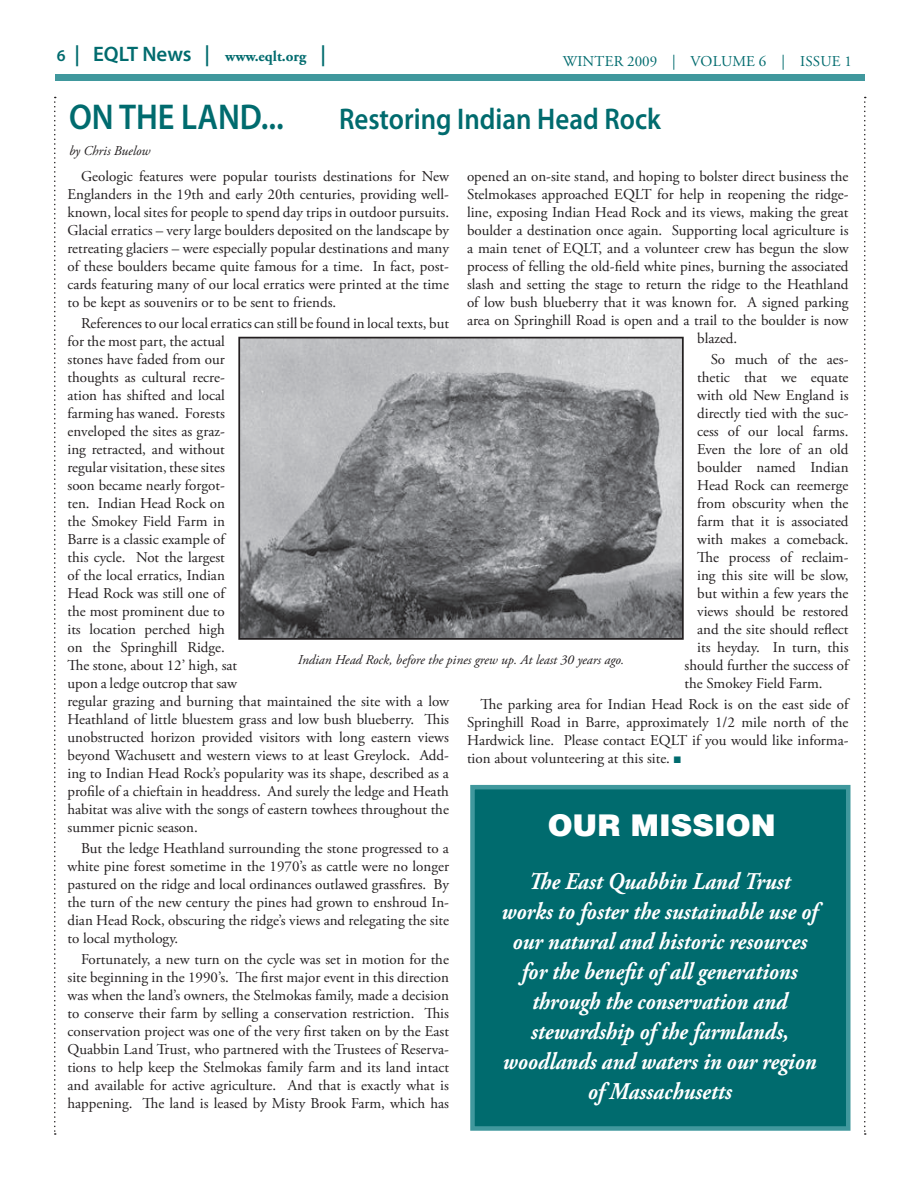
<style>
.page{position:relative;width:918px;height:1188px;background:#fff}
.page>*{position:absolute;margin:0;border:0;box-sizing:border-box;transform-origin:0 0}
.t1{font:600 36px "Myriad Pro";color:#006b6e;scale:.9 1}
.t2{font:600 30px "Myriad Pro";color:#006b6e;scale:.9 1}
.t3{font:900 30px "Helvetica";color:#fff}
.t4{font:italic 700 24px/30px "Adobe Garamond Pro";color:#fff;text-align:center;scale:.9 1}
.t5{font:15px/18px "Adobe Garamond Pro";color:#231f20;text-align:justify}
.t6{font:15px "Adobe Garamond Pro";letter-spacing:.005em;color:#006b6e}
.t7{font:700 15px "Adobe Garamond Pro";color:#006b6e}
.t8{font:italic 13.5px "Adobe Garamond Pro";color:#231f20}
.s1{font-family:"Myriad Pro";font-weight:600;font-size:16.5px}
.s2{font-family:"Myriad Pro";font-weight:600;font-size:21px}
.s3{color:#006b6e}
</style>
<div class="page">
<div style="left:55px;top:74px;width:810px;height:7px;background:#40989d"></div>
<svg style="left:54px;top:97px;width:2px;height:1038px"></svg>
<svg style="left:864px;top:97px;width:2px;height:1038px"></svg>
<div style="left:470px;top:785px;width:380px;height:346px;background:#006b6e;border:4px solid #40989d"></div>
<img style="left:241px;top:340px;width:440px;height:297px">
<div style="left:238px;top:337px;width:446px;height:303px;border:2px solid #231f20"></div>
<p class="t7" style="left:57px;top:48px;width:271px"><span class="s1">6</span> <span class="s2">| EQLT News |</span> www.eqlt.org <span class="s2">|</span></p>
<p class="t6" style="left:563px;top:52px;width:25px">Winter</p>
<p class="t6" style="left:627px;top:52px;width:226px">2009 | Volume 6 | Issue 1</p>
<h1 class="t1" style="left:69px;top:94px;width:240px">ON THE LAND...</h1>
<h2 class="t2" style="left:339px;top:100px;width:359px">Restoring Indian Head Rock</h2>
<p class="t8" style="left:69px;top:142px;width:83px">by Chris Buelow</p>
<p class="t5" style="left:68px;top:168px;width:383px;text-indent:14px">Geologic features were popular tourists destinations for New Englanders in the 19th and early 20th centuries, providing well&shy;known, local sites for people to spend day trips in outdoor pursuits.<br>Glacial erratics – very large boulders deposited on the landscape by retreating glaciers – were especially popular destinations and many of these boulders became quite famous for a time. In fact, post&shy;cards featuring many of our local erratics were printed at the time to be kept as souvenirs or to be sent to friends.</p>
<p class="t5" style="left:68px;top:315px;width:383px;text-align:left;text-indent:14px">References to our local erratics can still be found in local texts, but for the most part, the actual<br>stones have faded from our<br>thoughts as cultural recre-<br>ation has shifted and local<br>farming has waned. Forests<br>enveloped the sites as graz-<br>ing retracted, and without<br>regular visitation, these sites<br>soon became nearly forgot-<br>ten. Indian Head Rock on<br>the Smokey Field Farm in<br>Barre is a classic example of<br>this cycle. Not the largest<br>of the local erratics, Indian<br>Head Rock was still one of<br>the most prominent due to<br>its location perched high<br>on the Springhill Ridge.<br>The stone, about 12’ high, sat<br>upon a ledge outcrop that saw<br>regular grazing and burning that maintained the site with a low Heathland of little bluestem grass and low bush blueberry. This unobstructed horizon provided visitors with long eastern views beyond Wachusett and western views to at least Greylock. Add&shy;ing to Indian Head Rock’s popularity was its shape, described as a profile of a chieftain in headdress. And surely the ledge and Heath habitat was alive with the songs of eastern towhees throughout the summer picnic season.</p>
<p class="t5" style="left:68px;top:840px;width:383px;text-indent:14px">But the ledge Heathland surrounding the stone progressed to a white pine forest sometime in the 1970’s as cattle were no longer pastured on the ridge and local ordinances outlawed grassfires. By the turn of the new century the pines had grown to enshroud In&shy;dian Head Rock, obscuring the ridge’s views and relegating the site to local mythology.</p>
<p class="t5" style="left:68px;top:951px;width:383px;text-indent:14px">Fortunately, a new turn on the cycle was set in motion for the site beginning in the 1990’s. The first major event in this direction was when the land’s owners, the Stelmokas family, made a decision to conserve their farm by selling a conservation restriction. This conservation project was one of the very first taken on by the East Quabbin Land Trust, who partnered with the Trustees of Reserva&shy;tions to help keep the Stelmokas family farm and its land intact and available for active agriculture. And that is exactly what is happening. The land is leased by Misty Brook Farm, which has</p>
<p class="t5" style="left:467px;top:168px;width:383px">opened an on-site stand, and hoping to bolster direct business the</p>
<p class="t5" style="left:467px;top:186px;width:383px">Stelmokases approached EQLT for help in reopening the ridge-</p>
<p class="t5" style="left:467px;top:204px;width:383px">line, exposing Indian Head Rock and its views, making the great</p>
<p class="t5" style="left:467px;top:222px;width:383px">boulder a destination once again. Supporting local agriculture is</p>
<p class="t5" style="left:467px;top:240px;width:383px">a main tenet of EQLT, and a volunteer crew has begun the slow</p>
<p class="t5" style="left:467px;top:258px;width:383px">process of felling the old-field white pines, burning the associated</p>
<p class="t5" style="left:467px;top:276px;width:383px">slash and setting the stage to return the ridge to the Heathland</p>
<p class="t5" style="left:467px;top:294px;width:383px">of low bush blueberry that it was known for. A signed parking</p>
<p class="t5" style="left:467px;top:312px;width:383px">area on Springhill Road is open and a trail to the boulder is now</p>
<p class="t5" style="left:697px;top:330px;width:42px">blazed.</p>
<p class="t5" style="left:711px;top:351px;width:139px">So much of the aes-</p>
<p class="t5" style="left:697px;top:369px;width:153px">thetic that we equate</p>
<p class="t5" style="left:697px;top:387px;width:153px">with old New England is</p>
<p class="t5" style="left:697px;top:405px;width:153px">directly tied with the suc-</p>
<p class="t5" style="left:697px;top:423px;width:153px">cess of our local farms.</p>
<p class="t5" style="left:697px;top:441px;width:153px">Even the lore of an old</p>
<p class="t5" style="left:697px;top:459px;width:153px">boulder named Indian</p>
<p class="t5" style="left:697px;top:477px;width:153px">Head Rock can reemerge</p>
<p class="t5" style="left:697px;top:495px;width:153px">from obscurity when the</p>
<p class="t5" style="left:697px;top:513px;width:153px">farm that it is associated</p>
<p class="t5" style="left:697px;top:531px;width:153px">with makes a comeback.</p>
<p class="t5" style="left:697px;top:549px;width:153px">The process of reclaim-</p>
<p class="t5" style="left:697px;top:567px;width:153px">ing this site will be slow,</p>
<p class="t5" style="left:697px;top:585px;width:153px">but within a few years the</p>
<p class="t5" style="left:697px;top:603px;width:153px">views should be restored</p>
<p class="t5" style="left:697px;top:621px;width:153px">and the site should reflect</p>
<p class="t5" style="left:697px;top:639px;width:153px">its heyday. In turn, this</p>
<p class="t5" style="left:685px;top:657px;width:165px">should further the success of</p>
<p class="t5" style="left:685px;top:675px;width:139px">the Smokey Field Farm.</p>
<p class="t5" style="left:467px;top:696px;width:383px;text-indent:14px">The parking area for Indian Head Rock is on the east side of Springhill Road in Barre, approximately 1/2 mile north of the Hardwick line. Please contact EQLT if you would like informa&shy;tion about volunteering at this site. <span class="s3">■</span></p>
<p class="t8" style="left:298px;top:651px;width:328px">Indian Head Rock, before the pines grew up. At least 30 years ago.</p>
<h2 class="t3" style="left:548px;top:806px;width:230px">OUR MISSION</h2>
<p class="t4" style="left:502px;top:867px;width:353px">The East Quabbin Land Trust works to foster the sustainable use of our natural and historic resources for the benefit of all generations through the conservation and stewardship of the farmlands, woodlands and waters in our region of Massachusetts</p>
</div>
